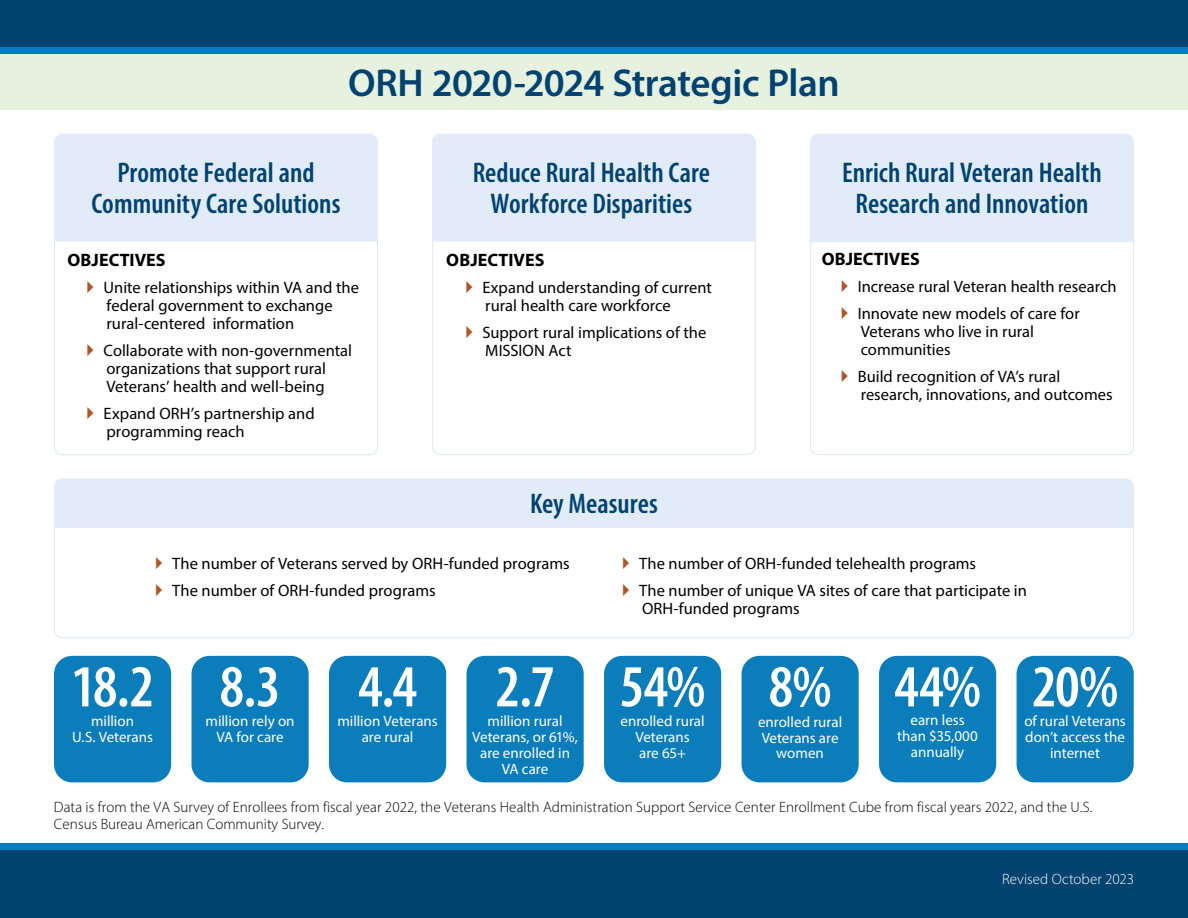
<style>
.page{position:relative;width:1188px;height:918px;background:#fff}
.page>*{position:absolute;margin:0;border:0;box-sizing:border-box;transform-origin:0 0}
.P_-_pg_2__Tab_stats{font:600 condensed 60px "Myriad Pro";color:#fff}
.P_-_caption_square_tabs{font:600 condensed 60px "Myriad Pro";color:#fff}
.t1{font:600 39px "Myriad Pro";letter-spacing:-.015em;color:#004270}
.t2{font:600 condensed 28.5px/31.5px "Myriad Pro";color:#004270;text-align:center}
.t3{font:700 18px "Myriad Pro";letter-spacing:.005em;color:#000}
.Lbody{font:16.5px/18px "Myriad Pro";color:#000}
.P_-_pg_2__Tab_stats-2{font:15px/15.8px "Myriad Pro";color:#fff;text-align:center}
.P_-_Data_disclaimer{font:300 15px/16.5px "Myriad Pro";letter-spacing:.005em;color:#000}
.P_-_caption_square_tabs-2{font:15px/15.8px "Myriad Pro";color:#fff;text-align:center}
.P_-_Data_disclaimer-2{font:300 15px "Myriad Pro";letter-spacing:.005em;color:#fff}
</style>
<div class="page">
<div style="left:0;top:54px;width:1188px;height:56px;background:#e6f2df"></div>
<div style="left:0;top:18px;width:1188px;height:36px;background:#007cba"></div>
<div style="left:0;top:0;width:1188px;height:47px;background:#004270"></div>
<div style="left:0;top:843px;width:1188px;height:36px;background:#007cba"></div>
<div style="left:0;top:850px;width:1188px;height:68px;background:#004270"></div>
<div style="left:54px;top:478px;width:1080px;height:50px;background:#e1ecf8"></div>
<div style="left:810px;top:134px;width:324px;height:108px;background:#e1ecf8"></div>
<div style="left:432px;top:134px;width:324px;height:108px;background:#e1ecf8"></div>
<div style="left:54px;top:134px;width:324px;height:108px;background:#e1ecf8"></div>
<div style="left:54px;top:656px;width:117px;height:126px;background:#0b7dbb;border-radius:18px"></div>
<div style="left:192px;top:656px;width:117px;height:126px;background:#0b7dbb;border-radius:18px"></div>
<div style="left:329px;top:656px;width:117px;height:126px;background:#0b7dbb;border-radius:18px"></div>
<div style="left:467px;top:656px;width:117px;height:126px;background:#0b7dbb;border-radius:18px"></div>
<div style="left:604px;top:656px;width:117px;height:126px;background:#0b7dbb;border-radius:18px"></div>
<div style="left:742px;top:656px;width:117px;height:126px;background:#0b7dbb;border-radius:18px"></div>
<div style="left:879px;top:656px;width:117px;height:126px;background:#0b7dbb;border-radius:18px"></div>
<div style="left:1017px;top:656px;width:117px;height:126px;background:#0b7dbb;border-radius:18px"></div>
<h2 class="t1" style="left:348px;top:58px;width:493px">ORH 2020-2024 Strategic Plan</h2>
<h3 class="t2" style="left:91px;top:156px;width:250px">Promote Federal and<br>Community Care Solutions</h3>
<h4 class="t3" style="left:68px;top:249px;width:100px">OBJECTIVES</h4>
<p class="Lbody" style="left:104px;top:279px;width:257px">Unite relationships within VA and the federal government to exchange rural-centered information</p>
<p class="Lbody" style="left:104px;top:342px;width:250px">Collaborate with non-governmental organizations that support rural<br>Veterans’ health and well-being</p>
<p class="Lbody" style="left:104px;top:405px;width:213px">Expand ORH’s partnership and programming reach</p>
<h3 class="t2" style="left:473px;top:156px;width:239px">Reduce Rural Health Care<br>Workforce Disparities</h3>
<h4 class="t3" style="left:446px;top:249px;width:100px">OBJECTIVES</h4>
<p class="Lbody" style="left:482px;top:279px;width:231px">Expand understanding of current rural health care workforce</p>
<p class="Lbody" style="left:482px;top:324px;width:225px">Support rural implications of the<br>MISSION Act</p>
<h3 class="t2" style="left:842px;top:156px;width:261px">Enrich Rural Veteran Health<br>Research and Innovation</h3>
<h4 class="t3" style="left:822px;top:247px;width:100px">OBJECTIVES</h4>
<p class="Lbody" style="left:858px;top:277px;width:260px">Increase rural Veteran health research</p>
<p class="Lbody" style="left:858px;top:304px;width:223px">Innovate new models of care for<br>Veterans who live in rural communities</p>
<p class="Lbody" style="left:858px;top:367px;width:256px">Build recognition of VA’s rural research, innovations, and outcomes</p>
<h3 class="t2" style="left:530px;top:487px;width:129px">Key Measures</h3>
<p class="Lbody" style="left:172px;top:554px;width:399px">The number of Veterans served by ORH-funded programs</p>
<p class="Lbody" style="left:172px;top:581px;width:265px">The number of ORH-funded programs</p>
<p class="Lbody" style="left:639px;top:554px;width:339px">The number of ORH-funded telehealth programs</p>
<p class="Lbody" style="left:639px;top:581px;width:389px">The number of unique VA sites of care that participate in<br>ORH-funded programs</p>
<p class="P_-_pg_2__Tab_stats" style="left:71px;top:649px;width:84px">18.2</p>
<p class="P_-_pg_2__Tab_stats-2" style="left:72px;top:713px;width:82px">million<br>U.S. Veterans</p>
<p class="P_-_pg_2__Tab_stats" style="left:220px;top:649px;width:62px">8.3</p>
<p class="P_-_pg_2__Tab_stats-2" style="left:206px;top:713px;width:91px">million rely on<br>VA for care</p>
<p class="P_-_pg_2__Tab_stats" style="left:358px;top:649px;width:60px">4.4</p>
<p class="P_-_pg_2__Tab_stats-2" style="left:337px;top:713px;width:102px">million Veterans are rural</p>
<p class="P_-_pg_2__Tab_stats" style="left:495px;top:649px;width:61px">2.7</p>
<p class="P_-_pg_2__Tab_stats-2" style="left:472px;top:713px;width:107px">million rural<br>Veterans, or 61%, are enrolled in<br>VA care</p>
<p class="P_-_pg_2__Tab_stats" style="left:620px;top:649px;width:87px">54%</p>
<p class="P_-_pg_2__Tab_stats-2" style="left:621px;top:713px;width:86px">enrolled rural<br>Veterans<br>are 65+</p>
<p class="P_-_pg_2__Tab_stats" style="left:769px;top:649px;width:64px">8%</p>
<p class="P_-_pg_2__Tab_stats-2" style="left:758px;top:714px;width:86px">enrolled rural<br>Veterans are women</p>
<p class="P_-_pg_2__Tab_stats" style="left:894px;top:649px;width:88px">44%</p>
<p class="P_-_pg_2__Tab_stats-2" style="left:897px;top:712px;width:82px">earn less than $35,000 annually</p>
<p class="P_-_caption_square_tabs" style="left:1032px;top:649px;width:88px">20%</p>
<p class="P_-_caption_square_tabs-2" style="left:1024px;top:713px;width:103px">of rural Veterans don’t access the internet</p>
<p class="P_-_Data_disclaimer" style="left:54px;top:799px;width:1040px">Data is from the VA Survey of Enrollees from fiscal year 2022, the Veterans Health Administration Support Service Center Enrollment Cube from fiscal years 2022, and the U.S.<br>Census Bureau American Community Survey.</p>
<p class="P_-_Data_disclaimer-2" style="left:1002px;top:870px;width:133px">Revised October 2023</p>
</div>
